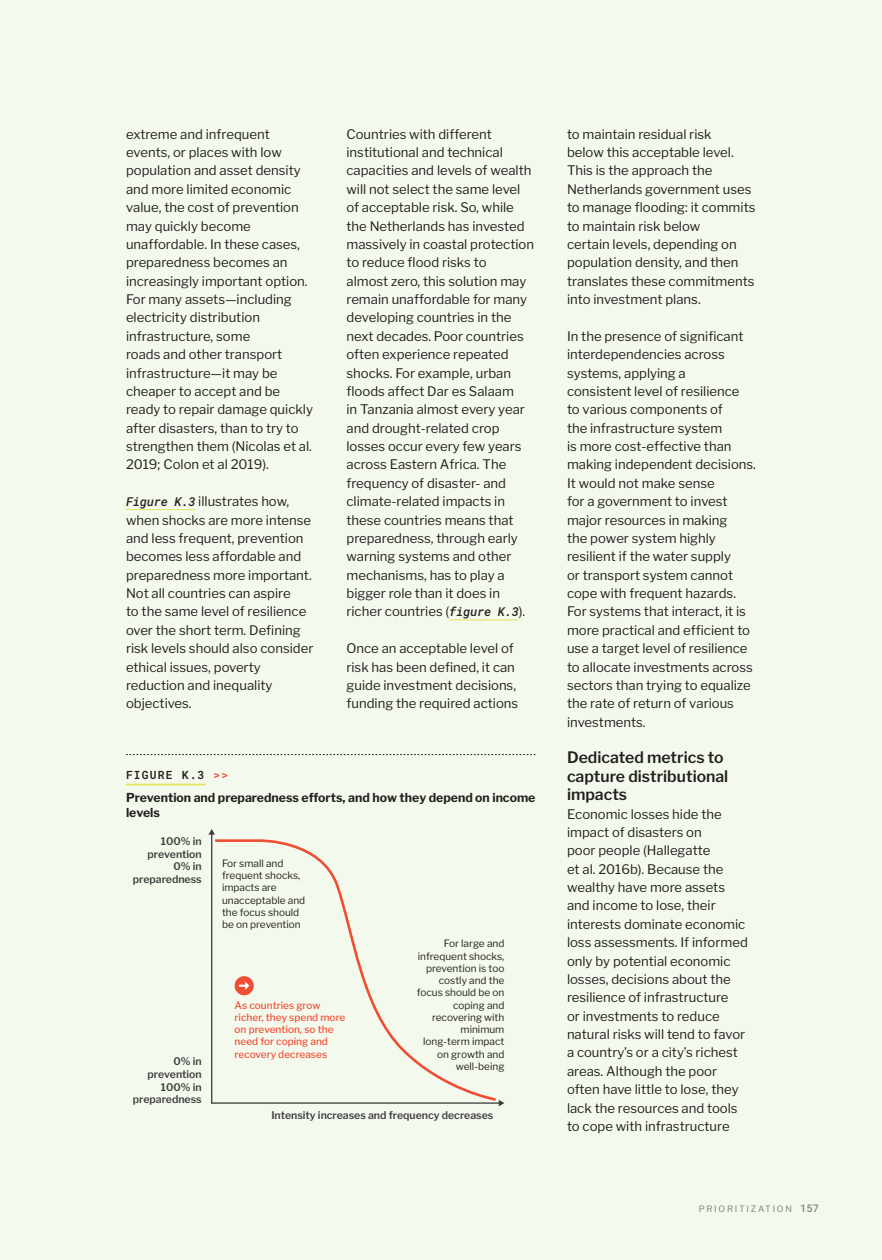
<style>
.page{position:relative;width:882px;height:1260px;background:#f4f9ed}
.page>*{position:absolute;margin:0;border:0;box-sizing:border-box;transform-origin:0 0}
.Action_Box_Subheader{font:600 15.75px/18.4px "Libre Franklin";color:#231f20}
.Action_Box_Text_Regu{font:13.12px/18.4px "Libre Franklin";color:#231f20}
.Figure_Title_Main_Te{font:700 12.25px/14.9px "Libre Franklin";color:#231f20}
.Figure_Number{font:600 11.38px "Roboto Mono";letter-spacing:.1em;color:#231f20}
.t1{font:600 10.5px/12.6px "Libre Franklin";color:#3e3e3f;text-align:right}
.t2{font:10.15px/12.2px "Libre Franklin";color:#231f20}
.t3{font:500 10.15px/12.2px "Libre Franklin";color:#ef4d34}
.t4{font:8.75px "Libre Franklin";letter-spacing:.2em;color:#808285}
.s1{font-family:"Roboto Mono";font-weight:500;font-style:italic;font-size:12.25px}
.s2{color:#ef4d34}
.s3{font-family:"Roboto Mono";font-weight:500;font-size:10.5px}
</style>
<div class="page">
<hr style="left:126px;top:509px;width:69px;height:1px;background:#e0e457">
<hr style="left:449px;top:619px;width:70px;height:1px;background:#e0e457">
<hr style="left:126px;top:784px;width:80px;height:1px;background:#e0e457">
<svg style="left:126px;top:754px;width:410px;height:1px"></svg>
<svg style="left:211px;top:835px;width:288px;height:269px"></svg>
<svg style="left:208px;top:829px;width:7px;height:6px"></svg>
<svg style="left:499px;top:1100px;width:5px;height:6px"></svg>
<svg style="left:213px;top:838px;width:285px;height:264px"></svg>
<div style="left:235px;top:976px;width:19px;height:19px;background:#ef4d34;border-radius:50%"></div>
<svg style="left:239px;top:982px;width:10px;height:8px"></svg>
<p class="Action_Box_Text_Regu" style="left:126px;top:125px;width:188px">extreme and infrequent events, or places with low population and asset density and more limited economic value, the cost of prevention may quickly become unaffordable. In these cases, preparedness becomes an increasingly important option.<br>For many assets—including electricity distribution infrastructure, some<br>roads and other transport infrastructure—it may be cheaper to accept and be ready to repair damage quickly after disasters, than to try to strengthen them (Nicolas et al.<br>2019; Colon et al 2019).</p>
<p class="Action_Box_Text_Regu" style="left:126px;top:492px;width:189px"><span class="s1">Figure K.3</span> illustrates how, when shocks are more intense and less frequent, prevention becomes less affordable and preparedness more important.<br>Not all countries can aspire<br>to the same level of resilience over the short term. Defining risk levels should also consider ethical issues, poverty reduction and inequality objectives.</p>
<p class="Action_Box_Text_Regu" style="left:346px;top:125px;width:189px">Countries with different institutional and technical capacities and levels of wealth will not select the same level of acceptable risk. So, while the Netherlands has invested massively in coastal protection to reduce flood risks to<br>almost zero, this solution may remain unaffordable for many developing countries in the next decades. Poor countries often experience repeated shocks. For example, urban floods affect Dar es Salaam<br>in Tanzania almost every year and drought-related crop losses occur every few years across Eastern Africa. The frequency of disaster- and climate-related impacts in these countries means that preparedness, through early warning systems and other mechanisms, has to play a bigger role than it does in richer countries (<span class="s1">figure K.3</span>).</p>
<p class="Action_Box_Text_Regu" style="left:347px;top:639px;width:173px">Once an acceptable level of risk has been defined, it can guide investment decisions, funding the required actions</p>
<p class="Figure_Number" style="left:126px;top:767px;width:104px">FIGURE K.3 <span class="s2">&gt;&gt;</span></p>
<p class="Figure_Title_Main_Te" style="left:126px;top:790px;width:411px">Prevention and preparedness efforts, and how they depend on income levels</p>
<p class="t1" style="left:133px;top:835px;width:70px">100% in prevention<br>0% in preparedness</p>
<p class="t1" style="left:133px;top:1055px;width:70px">0% in prevention<br>100% in preparedness</p>
<p class="t2" style="left:222px;top:857px;width:85px">For small and frequent shocks, impacts are unacceptable and the focus should be on prevention</p>
<p class="t2" style="left:417px;top:938px;width:89px;text-align:right">For large and infrequent shocks, prevention is too costly and the focus should be on coping and recovering with minimum long-term impact on growth and well-being</p>
<p class="t1" style="left:271px;top:1109px;width:223px">Intensity increases and frequency decreases</p>
<p class="t3" style="left:235px;top:999px;width:112px">As countries grow richer, they spend more on prevention, so the need for coping and recovery decreases</p>
<p class="Action_Box_Text_Regu" style="left:567px;top:125px;width:190px">to maintain residual risk<br>below this acceptable level.<br>This is the approach the<br>Netherlands government uses to manage flooding: it commits to maintain risk below<br>certain levels, depending on population density, and then translates these commitments into investment plans.</p>
<p class="Action_Box_Text_Regu" style="left:567px;top:327px;width:191px">In the presence of significant interdependencies across systems, applying a<br>consistent level of resilience<br>to various components of<br>the infrastructure system<br>is more cost-effective than making independent decisions.<br>It would not make sense<br>for a government to invest major resources in making<br>the power system highly resilient if the water supply<br>or transport system cannot cope with frequent hazards.<br>For systems that interact, it is more practical and efficient to use a target level of resilience to allocate investments across sectors than trying to equalize the rate of return of various investments.</p>
<p class="Action_Box_Subheader" style="left:567px;top:749px;width:163px">Dedicated metrics to capture distributional impacts</p>
<p class="Action_Box_Text_Regu" style="left:567px;top:805px;width:182px">Economic losses hide the impact of disasters on<br>poor people (Hallegatte<br>et al. 2016b). Because the wealthy have more assets and income to lose, their interests dominate economic loss assessments. If informed only by potential economic losses, decisions about the resilience of infrastructure<br>or investments to reduce natural risks will tend to favor a country’s or a city’s richest areas. Although the poor often have little to lose, they lack the resources and tools to cope with infrastructure</p>
<p class="t4" style="left:699px;top:1203px;width:122px">PRIORITIZATION <span class="s3">157</span></p>
</div>
